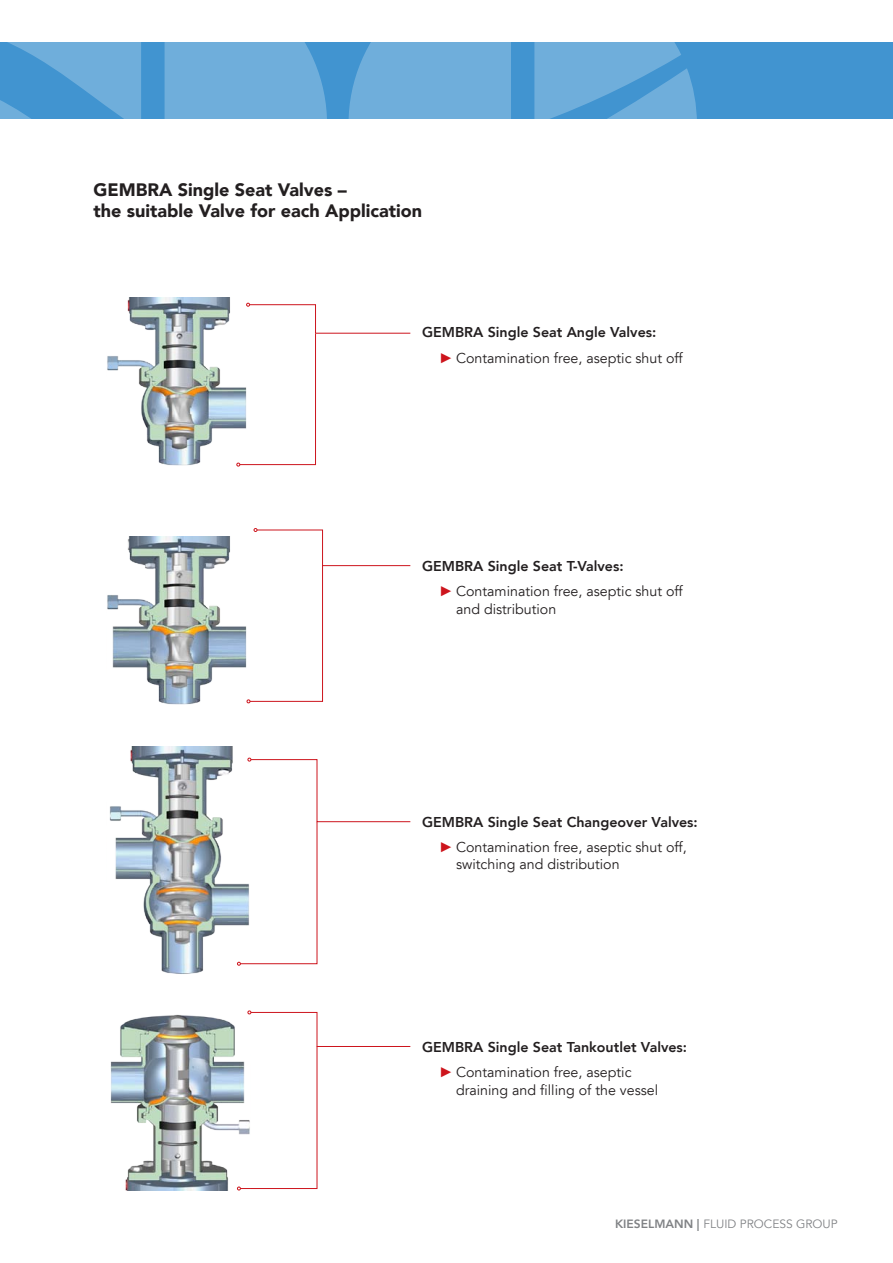
<style>
.page{position:relative;width:893px;height:1263px;background:#fff}
.page>*{position:absolute;margin:0;border:0;box-sizing:border-box;transform-origin:0 0}
.t1{font:900 18px/21.6px "Avenir LT";color:#231f20}
.t2{font:14.25px/25.7px "Avenir LT";color:#231f20}
.t3{font:800 14.25px/25.7px "Avenir LT";color:#231f20;text-align:center}
.t4{font:12px "Avenir LT";color:#808285}
.s1{font-weight:800}
.s2{font-family:"Arial";color:#cd151d}
.s3{font-family:"Arial";font-weight:400;color:#cd151d}
.s4{font-weight:400}
</style>
<div class="page">
<div style="left:0;top:43px;width:893px;height:76px;background:#4194d0"></div>
<div style="left:165px;top:43px;width:162px;height:76px;background:#6faedb"></div>
<svg style="left:0;top:43px;width:141px;height:76px"></svg>
<svg style="left:534px;top:43px;width:163px;height:76px"></svg>
<div style="left:348px;top:43px;width:163px;height:76px;background:#6faedb"></div>
<svg style="left:250px;top:304px;width:161px;height:162px"></svg>
<svg style="left:250px;top:528px;width:161px;height:175px"></svg>
<svg style="left:250px;top:758px;width:161px;height:207px"></svg>
<svg style="left:250px;top:1010px;width:161px;height:179px"></svg>
<img style="left:107px;top:298px;width:143px;height:169px">
<img style="left:107px;top:537px;width:143px;height:168px">
<img style="left:110px;top:1010px;width:140px;height:181px">
<img style="left:109px;top:746px;width:141px;height:228px">
<p class="t1" style="left:94px;top:178px;width:330px">GEMBRA Single Seat Valves –<br>the suitable Valve for each Application</p>
<p class="t2" style="left:439px;top:320px;width:245px;text-indent:-17px"><span class="s1">GEMBRA Single Seat Angle Valves:<br></span><span class="s2">►</span> Contamination free, aseptic shut off</p>
<p class="t2" style="left:439px;top:553px;width:245px;text-indent:-17px"><span class="s1">GEMBRA Single Seat T-Valves:<br></span><span class="s2">►</span> Contamination free, aseptic shut off</p>
<p class="t2" style="left:456px;top:596px;width:102px">and distribution</p>
<p class="t3" style="left:422px;top:809px;width:277px">GEMBRA Single Seat Changeover Valves: <span class="s3">►</span> <span class="s4">Contamination free, aseptic shut off,</span></p>
<p class="t2" style="left:456px;top:852px;width:165px">switching and distribution</p>
<p class="t3" style="left:439px;top:1034px;width:250px;text-align:left;text-indent:-17px">GEMBRA Single Seat Tankoutlet Valves: <span class="s3">►</span> <span class="s4">Contamination free, aseptic</span></p>
<p class="t2" style="left:456px;top:1077px;width:204px">draining and filling of the vessel</p>
<p class="t4" style="left:615px;top:1217px;width:224px"><span class="s1">KIESELMANN |</span> FLUID PROCESS GROUP</p>
</div>
